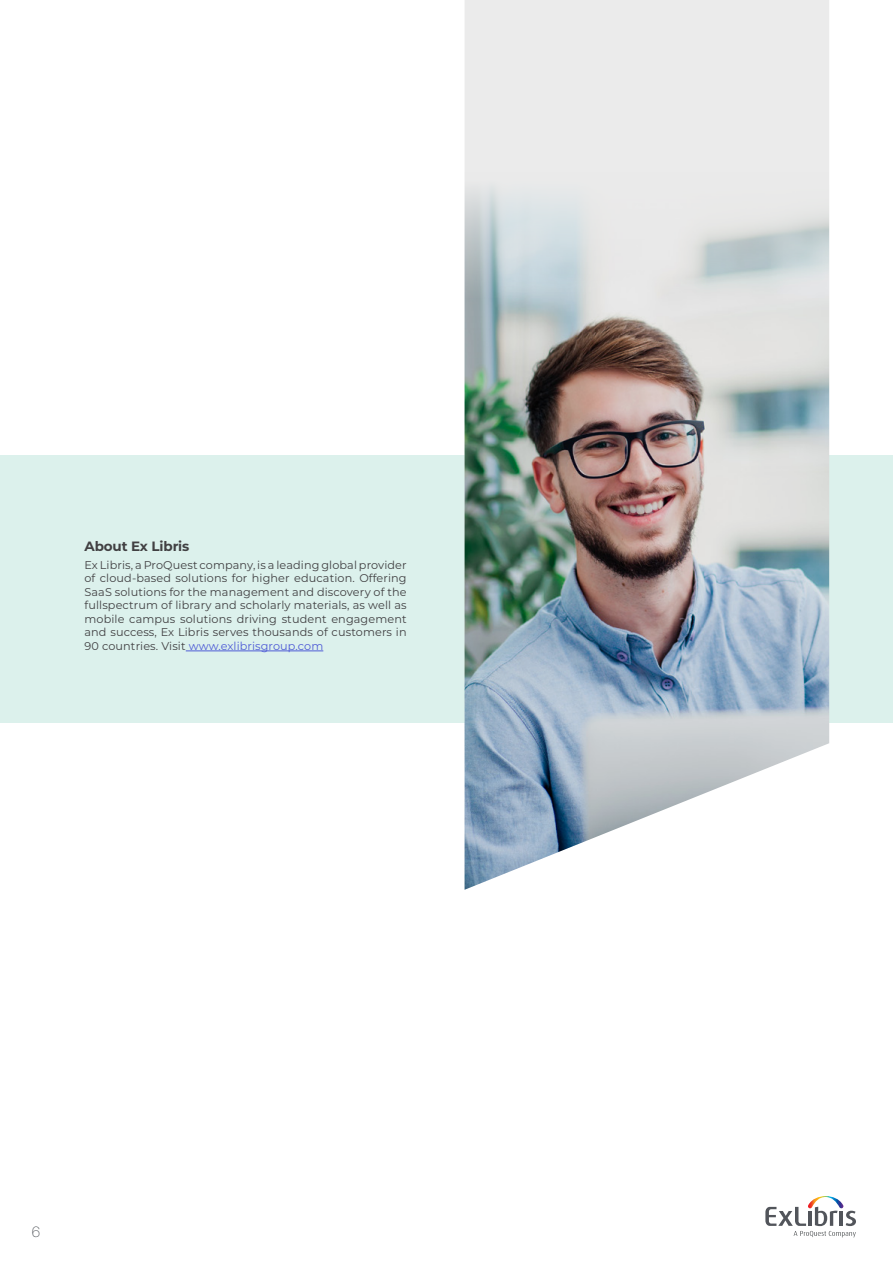
<style>
.page{position:relative;width:893px;height:1263px;background:#fff}
.page>*{position:absolute;margin:0;border:0;box-sizing:border-box;transform-origin:0 0}
.t1{font:100 15px "Helvetica Neue LT Std";color:#52555b}
.t2{font:700 13.5px "Montserrat";letter-spacing:-.01em;color:#414042}
.t3{font:11.25px/13.5px "Montserrat";letter-spacing:.01em;color:#414042;text-align:justify}
.s1{color:#4f5cd6}
</style>
<div class="page">
<svg style="left:765px;top:1196px;width:91px;height:41px"></svg>
<div style="left:0;top:455px;width:893px;height:267px;background:#dcf1ec"></div>
<hr style="left:186px;top:651px;width:137px;height:1px;background:#4f5cd6">
<div style="left:465px;top:0;width:364px;height:173px;background:#ebebeb"></div>
<img style="left:465px;top:173px;width:364px;height:717px">
<p class="t2" style="left:84px;top:536px;width:106px">About Ex Libris</p>
<p class="t3" style="left:84px;top:558px;width:324px">Ex Libris, a ProQuest company, is a leading global provider of cloud-based solutions for higher education. Offering SaaS solutions for the management and discovery of the fullspectrum of library and scholarly materials, as well as mobile campus solutions driving student engagement and success, Ex Libris serves thousands of customers in 90 countries. Visit <span class="s1">www.exlibrisgroup.com</span></p>
<h1 class="t1" style="left:32px;top:1223px;width:10px">6</h1>
</div>
